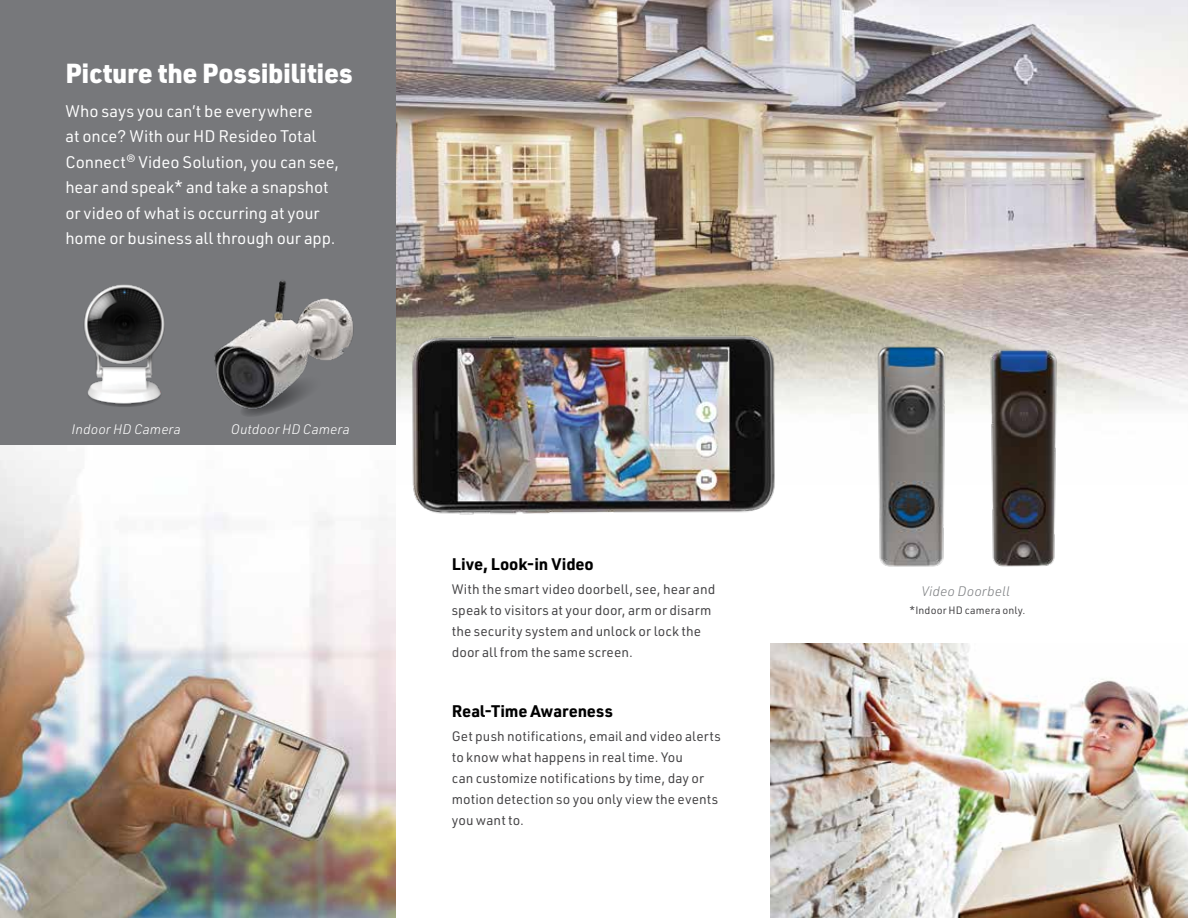
<style>
.page{position:relative;width:1188px;height:918px;background:#fff}
.page>*{position:absolute;margin:0;border:0;box-sizing:border-box;transform-origin:0 0}
.t1{font:900 27px "URWDIN";letter-spacing:-.005em;color:#fff}
.t2{font:16.5px/25.5px "URWDIN";letter-spacing:-.005em;color:#fff}
.t3{font:700 16.5px "URWDIN";letter-spacing:-.005em;color:#000}
.t4{font:13.5px/21px "URWDIN";letter-spacing:.005em;color:#414042}
.t5{font:italic 300 13.5px "URWDIN";letter-spacing:.005em;color:#fff}
.t6{font:italic 300 13.5px "URWDIN";letter-spacing:.005em;color:#808285}
.t7{font:10.5px "URWDIN";letter-spacing:.015em;color:#414042}
.s1{font-size:13.5px}
</style>
<div class="page">
<img style="left:770px;top:644px;width:418px;height:274px">
<img style="left:396px;top:0;width:792px;height:413px">
<div style="left:0;top:0;width:396px;height:918px;background:#77787b"></div>
<img style="left:0;top:446px;width:396px;height:472px">
<img style="left:407px;top:328px;width:375px;height:187px">
<img style="left:873px;top:343px;width:77px;height:224px">
<img style="left:985px;top:343px;width:77px;height:224px">
<img style="left:84px;top:284px;width:81px;height:123px">
<img style="left:214px;top:227px;width:186px;height:186px">
<svg style="left:238px;top:373px;width:88px;height:43px"></svg>
<h1 class="t1" style="left:65px;top:55px;width:289px">Picture the Possibilities</h1>
<p class="t2" style="left:65px;top:98px;width:275px">Who says you can’t be everywhere<br>at once? With our HD Resideo Total Connect<span class="s1">®</span> Video Solution, you can see, hear and speak* and take a snapshot or video of what is occurring at your home or business all through our app.</p>
<p class="t5" style="left:72px;top:420px;width:111px">Indoor HD Camera</p>
<p class="t5" style="left:231px;top:420px;width:120px">Outdoor HD Camera</p>
<p class="t3" style="left:452px;top:553px;width:144px">Live, Look-in Video</p>
<p class="t4" style="left:452px;top:578px;width:265px">With the smart video doorbell, see, hear and speak to visitors at your door, arm or disarm the security system and unlock or lock the door all from the same screen.</p>
<p class="t3" style="left:452px;top:700px;width:163px">Real-Time Awareness</p>
<p class="t4" style="left:452px;top:725px;width:271px">Get push notifications, email and video alerts to know what happens in real time. You<br>can customize notifications by time, day or motion detection so you only view the events you want to.</p>
<p class="t6" style="left:922px;top:582px;width:90px">Video Doorbell</p>
<p class="t7" style="left:909px;top:603px;width:118px">*Indoor HD camera only.</p>
</div>
